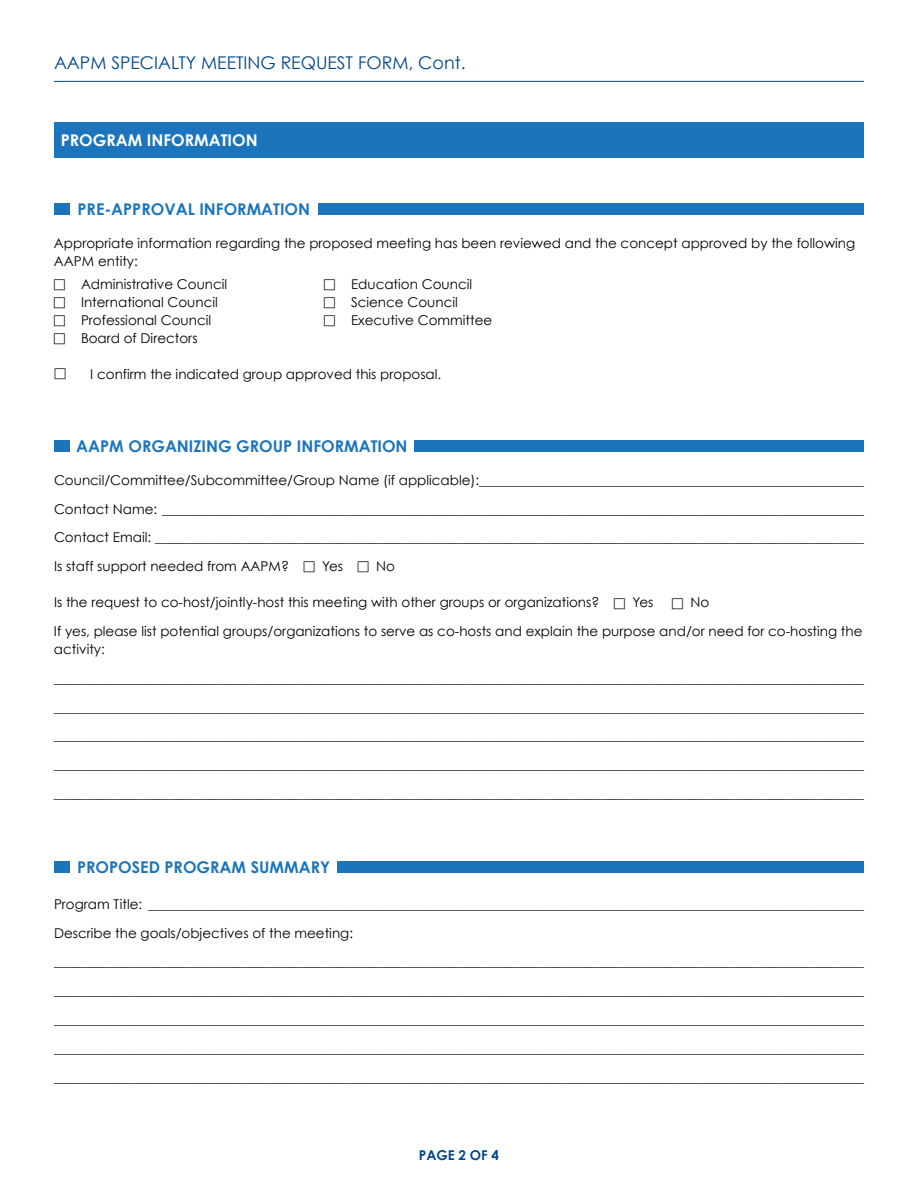
<style>
.page{position:relative;width:918px;height:1188px;background:#fff}
.page>*{position:absolute;margin:0;border:0;box-sizing:border-box;transform-origin:0 0}
.t1{font:17.55px "Century Gothic";color:#00468b}
.t2{font:700 16.2px "Century Gothic";color:#1c75bc}
.t3{font:700 16.2px "Century Gothic";color:#fff}
.t4{font:13.5px/28.8px "Century Gothic";color:#000}
.t5{font:700 13.5px "Century Gothic";color:#00468b}
</style>
<div class="page">
<div style="left:54px;top:122px;width:810px;height:35px;background:#1c75bc"></div>
<div style="left:54px;top:861px;width:810px;height:12px;background:#1c75bc"></div>
<div style="left:70px;top:854px;width:267px;height:25px;background:#fff"></div>
<div style="left:54px;top:440px;width:810px;height:12px;background:#1c75bc"></div>
<div style="left:70px;top:433px;width:344px;height:25px;background:#fff"></div>
<div style="left:54px;top:203px;width:810px;height:12px;background:#1c75bc"></div>
<div style="left:70px;top:196px;width:248px;height:25px;background:#fff"></div>
<hr style="left:54px;top:81px;width:810px;height:1px;background:#00468b">
<p class="t1" style="left:54px;top:52px;width:413px">AAPM SPECIALTY MEETING REQUEST FORM, Cont.</p>
<p class="t3" style="left:61px;top:130px;width:198px">PROGRAM INFORMATION</p>
<p class="t2" style="left:78px;top:199px;width:234px">PRE-APPROVAL INFORMATION</p>
<p class="t4" style="left:54px;top:234px;width:803px;line-height:18px">Appropriate information regarding the proposed meeting has been reviewed and the concept approved by the following<br>AAPM entity:</p>
<p class="t4" style="left:81px;top:270px;width:148px">Administrative Council</p>
<p class="t4" style="left:351px;top:270px;width:123px">Education Council</p>
<p class="t4" style="left:81px;top:288px;width:138px">International Council</p>
<p class="t4" style="left:351px;top:288px;width:108px">Science Council</p>
<p class="t4" style="left:81px;top:306px;width:132px">Professional Council</p>
<p class="t4" style="left:351px;top:306px;width:143px">Executive Committee</p>
<p class="t4" style="left:81px;top:324px;width:118px">Board of Directors</p>
<p class="t4" style="left:90px;top:360px;width:352px">I confirm the indicated group approved this proposal.</p>
<p class="t2" style="left:76px;top:436px;width:333px">AAPM ORGANIZING GROUP INFORMATION</p>
<p class="t4" style="left:54px;top:465px;width:811px;text-align:justify">Council/Committee/Subcommittee/Group Name (if applicable):_________________________________________________________ Contact Name: ________________________________________________________________________________________________________ Contact Email: _________________________________________________________________________________________________________ Is staff support needed from AAPM?</p>
<p class="t4" style="left:322px;top:552px;width:22px">Yes</p>
<p class="t4" style="left:376px;top:552px;width:20px">No</p>
<p class="t4" style="left:54px;top:588px;width:547px">Is the request to co-host/jointly-host this meeting with other groups or organizations?</p>
<p class="t4" style="left:633px;top:588px;width:22px">Yes</p>
<p class="t4" style="left:54px;top:588px;width:810px;text-indent:636px">No<br>If yes, please list potential groups/organizations to serve as co-hosts and explain the purpose and/or need for co-hosting the</p>
<p class="t4" style="left:54px;top:634px;width:811px">activity: ________________________________________________________________________________________________________________________ ________________________________________________________________________________________________________________________ ________________________________________________________________________________________________________________________ ________________________________________________________________________________________________________________________ ________________________________________________________________________________________________________________________</p>
<p class="t2" style="left:77px;top:857px;width:255px">PROPOSED PROGRAM SUMMARY</p>
<p class="t4" style="left:54px;top:889px;width:811px">Program Title: __________________________________________________________________________________________________________ Describe the goals/objectives of the meeting: ________________________________________________________________________________________________________________________ ________________________________________________________________________________________________________________________ ________________________________________________________________________________________________________________________ ________________________________________________________________________________________________________________________ ________________________________________________________________________________________________________________________</p>
<p class="t5" style="left:419px;top:1147px;width:82px">PAGE 2 OF 4</p>
</div>
